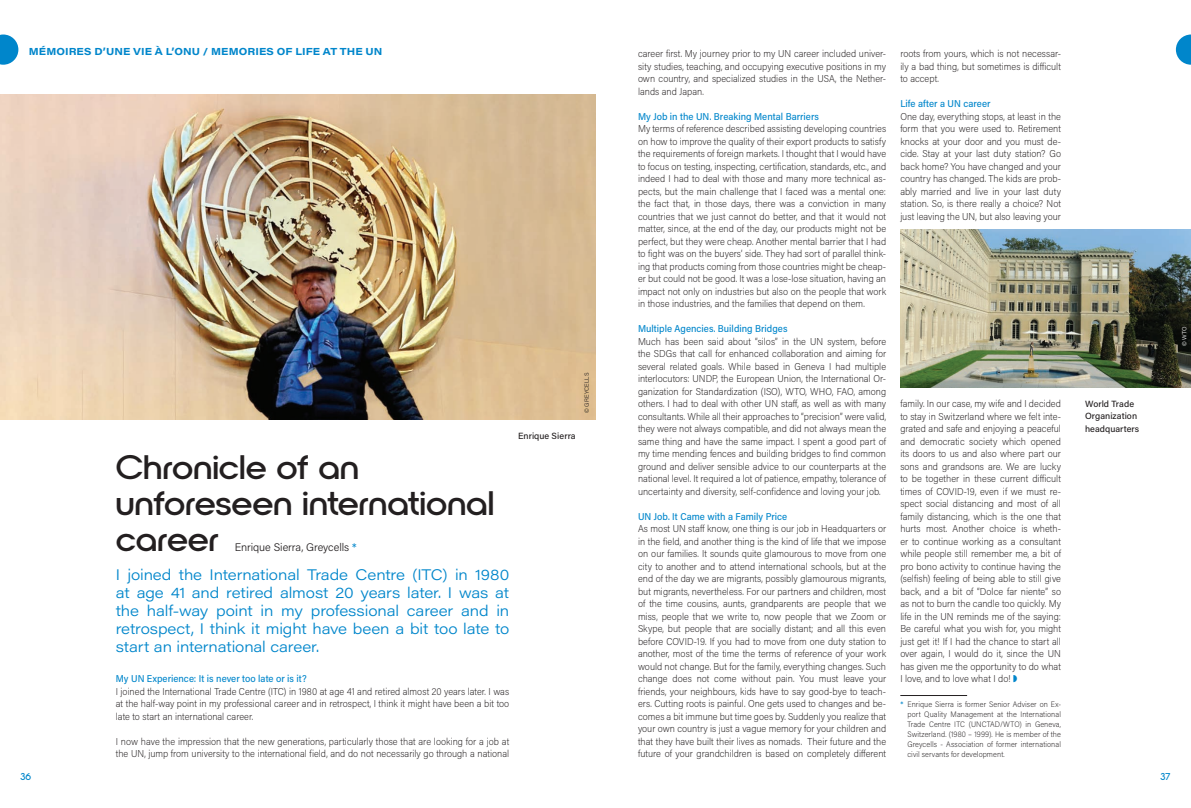
<style>
.page{position:relative;width:1191px;height:808px;background:#fff}
.page>*{position:absolute;margin:0;border:0;box-sizing:border-box;transform-origin:0 0}
._03_titre{font:600 34px/36px "Nordique Pro";color:#231f20;scale:1.1 1}
._05_chapeau{font:300 15px/18px "Acumin Pro Wide";letter-spacing:-.01em;color:#0086cb;text-align:justify}
._04_signature_auteur{font:300 11px "Acumin Pro";letter-spacing:-.005em;color:#231f20}
._06_texte_courant_EN{font:200 10px/12.5px "Acumin Pro Semi Cond";color:#231f20;text-align:justify}
._06_intertitre_EN{font:500 10px "Acumin Pro Semi Cond";color:#0086cb}
._01_rubrique{font:700 10px "Acumin Pro Wide";letter-spacing:.005em;color:#0086cb}
.t1{font:600 10px "Nordique Pro";color:#0086cb}
._07_légende{font:500 9px/12.5px "Acumin Pro";letter-spacing:.005em;color:#231f20}
._10_note_de_pied_FIL{font:200 8px/10px "Acumin Pro Semi Cond";letter-spacing:.01em;color:#231f20;text-align:justify}
._08_crédit_photo{font:300 6px "Acumin Pro";letter-spacing:.03em;color:#231f20}
._08_crédit_photo-2{font:300 6px "Acumin Pro";color:#fff}
.s1{font-weight:500;color:#0086cb}
</style>
<div class="page">
<svg style="left:1175px;top:35px;width:16px;height:30px"></svg>
<img style="left:0;top:95px;width:595px;height:325px">
<svg style="left:0;top:35px;width:18px;height:30px"></svg>
<img style="left:900px;top:230px;width:291px;height:157px">
<hr style="left:900px;top:695px;width:67px;height:1px;background:#231f20">
<p class="_01_rubrique" style="left:29px;top:44px;width:355px">MÉMOIRES D’UNE VIE À L’ONU / MEMORIES OF LIFE AT THE UN</p>
<p class="_06_texte_courant_EN" style="left:638px;top:47px;width:250px">career first. My journey prior to my UN career included univer&shy;sity studies, teaching, and occupying executive positions in my own country, and specialized studies in the USA, the Nether&shy;lands and Japan.</p>
<p class="_06_intertitre_EN" style="left:638px;top:109px;width:182px">My Job in the UN. Breaking Mental Barriers</p>
<p class="_06_texte_courant_EN" style="left:638px;top:122px;width:250px">My terms of reference described assisting developing countries on how to improve the quality of their export products to satisfy the requirements of foreign markets. I thought that I would have to focus on testing, inspecting, certification, standards, etc., and indeed I had to deal with those and many more technical as&shy;pects, but the main challenge that I faced was a mental one: the fact that, in those days, there was a conviction in many countries that we just cannot do better, and that it would not matter, since, at the end of the day, our products might not be perfect, but they were cheap. Another mental barrier that I had to fight was on the buyers’ side. They had sort of parallel think&shy;ing that products coming from those countries might be cheap&shy;er but could not be good. It was a lose-lose situation, having an impact not only on industries but also on the people that work in those industries, and the families that depend on them.</p>
<p class="_06_intertitre_EN" style="left:638px;top:322px;width:151px">Multiple Agencies. Building Bridges</p>
<p class="_06_texte_courant_EN" style="left:638px;top:334px;width:250px">Much has been said about “silos” in the UN system, before the SDGs that call for enhanced collaboration and aiming for several related goals. While based in Geneva I had multiple interlocutors: UNDP, the European Union, the International Or&shy;ganization for Standardization (ISO), WTO, WHO, FAO, among others. I had to deal with other UN staff, as well as with many consultants. While all their approaches to “precision” were valid, they were not always compatible, and did not always mean the same thing and have the same impact. I spent a good part of my time mending fences and building bridges to find common ground and deliver sensible advice to our counterparts at the national level. It required a lot of patience, empathy, tolerance of uncertainty and diversity, self-confidence and loving your job.</p>
<p class="_06_intertitre_EN" style="left:638px;top:509px;width:151px">UN Job. It Came with a Family Price</p>
<p class="_06_texte_courant_EN" style="left:638px;top:522px;width:250px">As most UN staff know, one thing is our job in Headquarters or in the field, and another thing is the kind of life that we impose on our families. It sounds quite glamourous to move from one city to another and to attend international schools, but at the end of the day we are migrants, possibly glamourous migrants, but migrants, nevertheless. For our partners and children, most of the time cousins, aunts, grandparents are people that we miss, people that we write to, now people that we Zoom or Skype, but people that are socially distant; and all this even before COVID-19. If you had to move from one duty station to another, most of the time the terms of reference of your work would not change. But for the family, everything changes. Such change does not come without pain. You must leave your friends, your neighbours, kids have to say good-bye to teach&shy;ers. Cutting roots is painful. One gets used to changes and be&shy;comes a bit immune but time goes by. Suddenly you realize that your own country is just a vague memory for your children and that they have built their lives as nomads. Their future and the future of your grandchildren is based on completely different</p>
<p class="_08_crédit_photo" style="left:582px;top:413px;width:42px;rotate:-90deg">© GREYCELLS</p>
<p class="_07_légende" style="left:518px;top:430px;width:59px">Enrique Sierra</p>
<p class="_03_titre" style="left:116px;top:449px;width:345px">Chronicle of an unforeseen international career</p>
<p class="_04_signature_auteur" style="left:235px;top:539px;width:123px">Enrique Sierra, Greycells <span class="s1">*</span></p>
<p class="_05_chapeau" style="left:116px;top:565px;width:395px">I joined the International Trade Centre (ITC) in 1980 at age 41 and retired almost 20 years later. I was at the half-way point in my professional career and in retrospect, I think it might have been a bit too late to start an international career.</p>
<p class="_06_intertitre_EN" style="left:116px;top:672px;width:192px">My UN Experience: It is never too late or is it?</p>
<p class="_06_texte_courant_EN" style="left:116px;top:684px;width:395px">I joined the International Trade Centre (ITC) in 1980 at age 41 and retired almost 20 years later. I was at the half-way point in my professional career and in retrospect, I think it might have been a bit too late to start an international career.</p>
<p class="_06_texte_courant_EN" style="left:116px;top:734px;width:395px">I now have the impression that the new generations, particularly those that are looking for a job at the UN, jump from university to the international field, and do not necessarily go through a national</p>
<p class="_06_texte_courant_EN" style="left:900px;top:47px;width:162px">roots from yours, which is not necessar&shy;ily a bad thing, but sometimes is difficult to accept.</p>
<p class="_06_intertitre_EN" style="left:900px;top:97px;width:92px">Life after a UN career</p>
<p class="_06_texte_courant_EN" style="left:900px;top:109px;width:162px">One day, everything stops, at least in the form that you were used to. Retirement knocks at your door and you must de&shy;cide. Stay at your last duty station? Go back home? You have changed and your country has changed. The kids are prob&shy;ably married and live in your last duty station. So, is there really a choice? Not just leaving the UN, but also leaving your</p>
<p class="_06_texte_courant_EN" style="left:900px;top:397px;width:162px">family. In our case, my wife and I decided to stay in Switzerland where we felt inte&shy;grated and safe and enjoying a peaceful and democratic society which opened its doors to us and also where part our sons and grandsons are. We are lucky to be together in these current difficult times of COVID-19, even if we must re&shy;spect social distancing and most of all family distancing, which is the one that hurts most. Another choice is wheth&shy;er to continue working as a consultant while people still remember me, a bit of pro bono activity to continue having the (selfish) feeling of being able to still give back, and a bit of “Dolce far niente” so as not to burn the candle too quickly. My life in the UN reminds me of the saying:<br>Be careful what you wish for, you might just get it! If I had the chance to start all over again, I would do it, since the UN has given me the opportunity to do what I love, and to love what I do!</p>
<p class="_07_légende" style="left:1085px;top:397px;width:56px">World Trade<br>Organization headquarters</p>
<p class="_10_note_de_pied_FIL" style="left:907px;top:699px;width:155px;text-indent:-7px"><span class="s1">*</span> Enrique Sierra is former Senior Adviser on Ex&shy;port Quality Management at the International Trade Centre ITC (UNCTAD/WTO) in Geneva, Switzerland. (1980 – 1999). He is member of the Greycells - Association of former international civil servants for development.</p>
<p class="t1" style="left:20px;top:770px;width:12px">36</p>
<p class="t1" style="left:1160px;top:770px;width:11px">37</p>
<p class="_08_crédit_photo-2" style="left:1180px;top:346px;width:22px;rotate:-90deg">© WTO</p>
</div>
